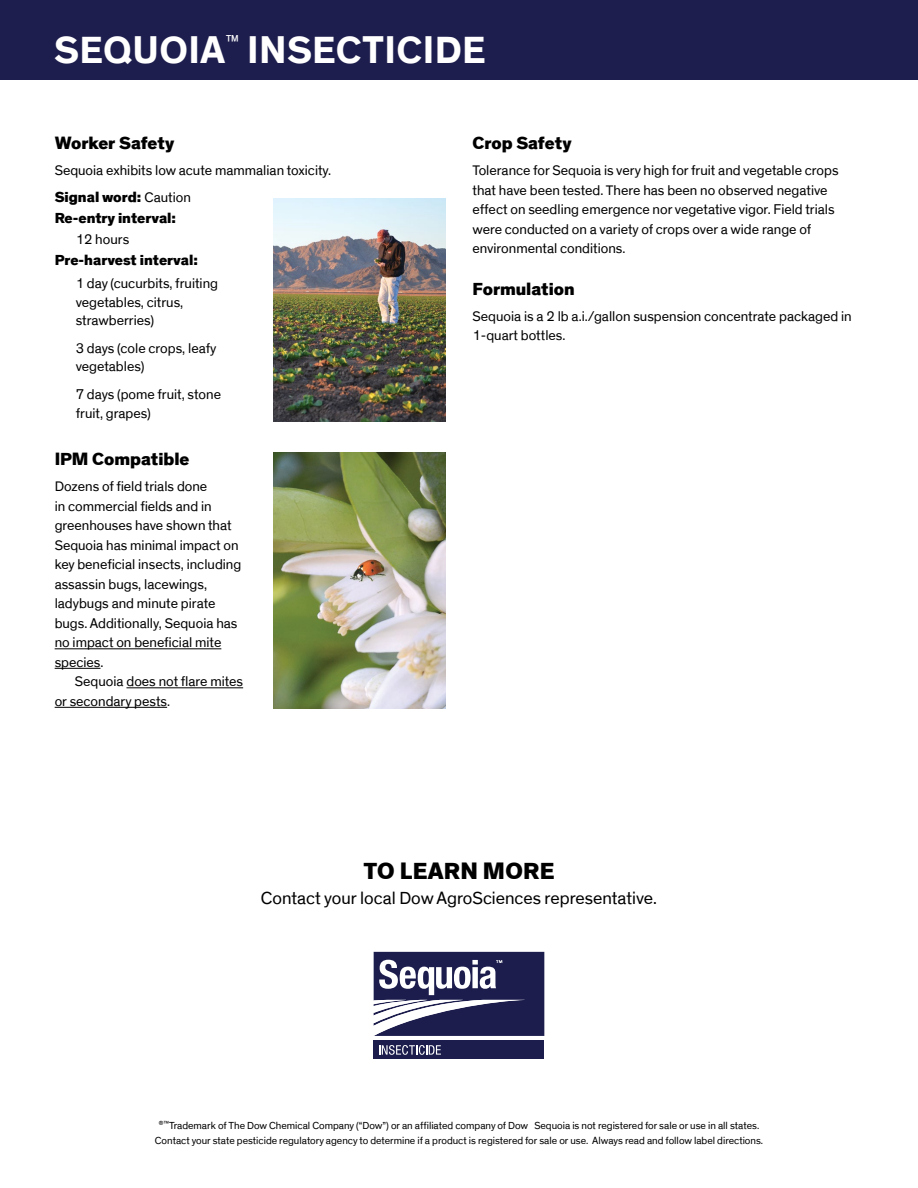
<style>
.page{position:relative;width:918px;height:1188px;background:#fff}
.page>*{position:absolute;margin:0;border:0;box-sizing:border-box;transform-origin:0 0}
.t1{font:700 39px "Dow Corporate";letter-spacing:.01em;color:#fff}
.t2{font:800 24px "Dow Corporate";letter-spacing:.01em;color:#000}
.body_text_indent{font:800 18px "Dow Corporate";color:#000}
.t3{font:18px "Dow Corporate";color:#000}
.body_text_indent-2{font:800 15px "Dow Corporate";color:#000}
.t4{font:14.85px "Dow Corporate";color:#fff}
.body_text_indent-3{font:14.25px/19.5px "Dow Corporate";color:#000}
.t5{font:10.5px/15px "Dow Corporate";color:#000;text-align:center}
.s1{font-weight:400;font-size:14.25px}
</style>
<div class="page">
<div style="left:0;top:0;width:918px;height:80px;background:#1d1e4d"></div>
<hr style="left:55px;top:648px;width:166px;height:1px;background:#000">
<hr style="left:55px;top:668px;width:45px;height:1px;background:#000">
<hr style="left:126px;top:687px;width:117px;height:1px;background:#000">
<hr style="left:55px;top:707px;width:112px;height:1px;background:#000">
<img style="left:273px;top:198px;width:173px;height:223px">
<img style="left:273px;top:453px;width:173px;height:255px">
<div style="left:374px;top:1041px;width:170px;height:18px;background:#1c1d4d"></div>
<svg style="left:379px;top:1045px;width:62px;height:10px"></svg>
<svg style="left:374px;top:952px;width:170px;height:84px"></svg>
<p class="t1" style="left:54px;top:25px;width:173px">SEQUOIA</p>
<p class="t4" style="left:226px;top:32px;width:15px">™</p>
<p class="t1" style="left:247px;top:25px;width:240px">INSECTICIDE</p>
<p class="body_text_indent" style="left:55px;top:132px;width:121px">Worker Safety</p>
<p class="body_text_indent-3" style="left:55px;top:161px;width:278px">Sequoia exhibits low acute mammalian toxicity.</p>
<p class="body_text_indent-2" style="left:55px;top:188px;width:138px">Signal word: <span class="s1">Caution</span></p>
<p class="body_text_indent-2" style="left:55px;top:209px;width:123px">Re-entry interval:</p>
<p class="body_text_indent-3" style="left:76px;top:230px;width:55px">12 hours</p>
<p class="body_text_indent-2" style="left:55px;top:251px;width:145px">Pre-harvest interval:</p>
<p class="body_text_indent-3" style="left:76px;top:274px;width:144px;line-height:18.8px">1 day (cucurbits, fruiting vegetables, citrus, strawberries)</p>
<p class="body_text_indent-3" style="left:76px;top:339px;width:142px;line-height:18.8px">3 days (cole crops, leafy vegetables)</p>
<p class="body_text_indent-3" style="left:76px;top:385px;width:147px;line-height:18.8px">7 days (pome fruit, stone fruit, grapes)</p>
<p class="body_text_indent" style="left:55px;top:448px;width:136px">IPM Compatible</p>
<p class="body_text_indent-3" style="left:55px;top:477px;width:188px">Dozens of field trials done<br>in commercial fields and in greenhouses have shown that<br>Sequoia has minimal impact on key beneficial insects, including assassin bugs, lacewings, ladybugs and minute pirate bugs. Additionally, Sequoia has no impact on beneficial mite species.</p>
<p class="body_text_indent-3" style="left:55px;top:672px;width:190px;text-indent:20px">Sequoia does not flare mites or secondary pests.</p>
<p class="body_text_indent" style="left:472px;top:132px;width:101px">Crop Safety</p>
<p class="body_text_indent-3" style="left:472px;top:161px;width:368px">Tolerance for Sequoia is very high for fruit and vegetable crops that have been tested. There has been no observed negative effect on seedling emergence nor vegetative vigor. Field trials were conducted on a variety of crops over a wide range of environmental conditions.</p>
<p class="body_text_indent" style="left:472px;top:277px;width:104px">Formulation</p>
<p class="body_text_indent-3" style="left:472px;top:307px;width:381px">Sequoia is a 2 lb a.i./gallon suspension concentrate packaged in<br>1-quart bottles.</p>
<p class="t2" style="left:363px;top:856px;width:193px">TO LEARN MORE</p>
<p class="t3" style="left:261px;top:888px;width:398px">Contact your local Dow AgroSciences representative.</p>
<p class="t5" style="left:155px;top:1118px;width:610px"><sup>®™</sup>Trademark of The Dow Chemical Company (“Dow”) or an affiliated company of Dow Sequoia is not registered for sale or use in all states.<br>Contact your state pesticide regulatory agency to determine if a product is registered for sale or use. Always read and follow label directions.</p>
</div>
